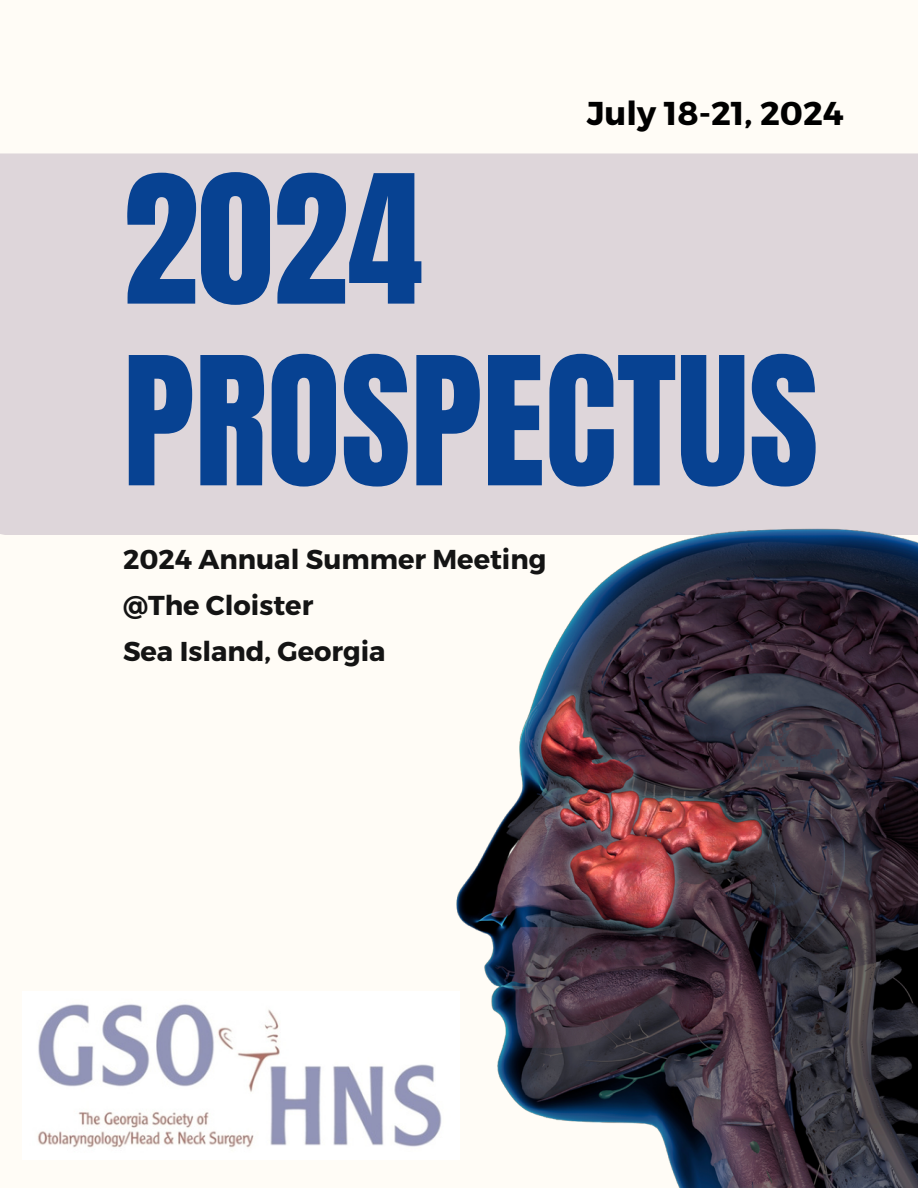
<style>
.page{position:relative;width:918px;height:1188px;background:#fffcf6}
.page>*{position:absolute;margin:0;border:0;box-sizing:border-box;transform-origin:0 0}
.t1{font:151.65px "Anton";color:#074292}
.t2{font:700 33px "Montserrat";color:#000}
.t3{font:700 27.3px "Montserrat";color:#141414}
</style>
<div class="page">
<div style="left:0;top:153px;width:918px;height:18px;background:#ded6da"></div>
<div style="left:0;top:171px;width:918px;height:364px;background:#ded6da"></div>
<img style="left:401px;top:517px;width:517px;height:671px">
<img style="left:38px;top:992px;width:421px;height:167px">
<h1 class="t1" style="left:123px;top:131px;width:301px">2024</h1>
<h2 class="t2" style="left:587px;top:91px;width:258px">July 18-21, 2024</h2>
<h1 class="t1" style="left:123px;top:313px;width:697px">PROSPECTUS</h1>
<p class="t3" style="left:123px;top:541px;width:425px">2024 Annual Summer Meeting</p>
<p class="t3" style="left:123px;top:587px;width:192px">@The Cloister</p>
<p class="t3" style="left:123px;top:634px;width:264px">Sea Island, Georgia</p>
</div>
